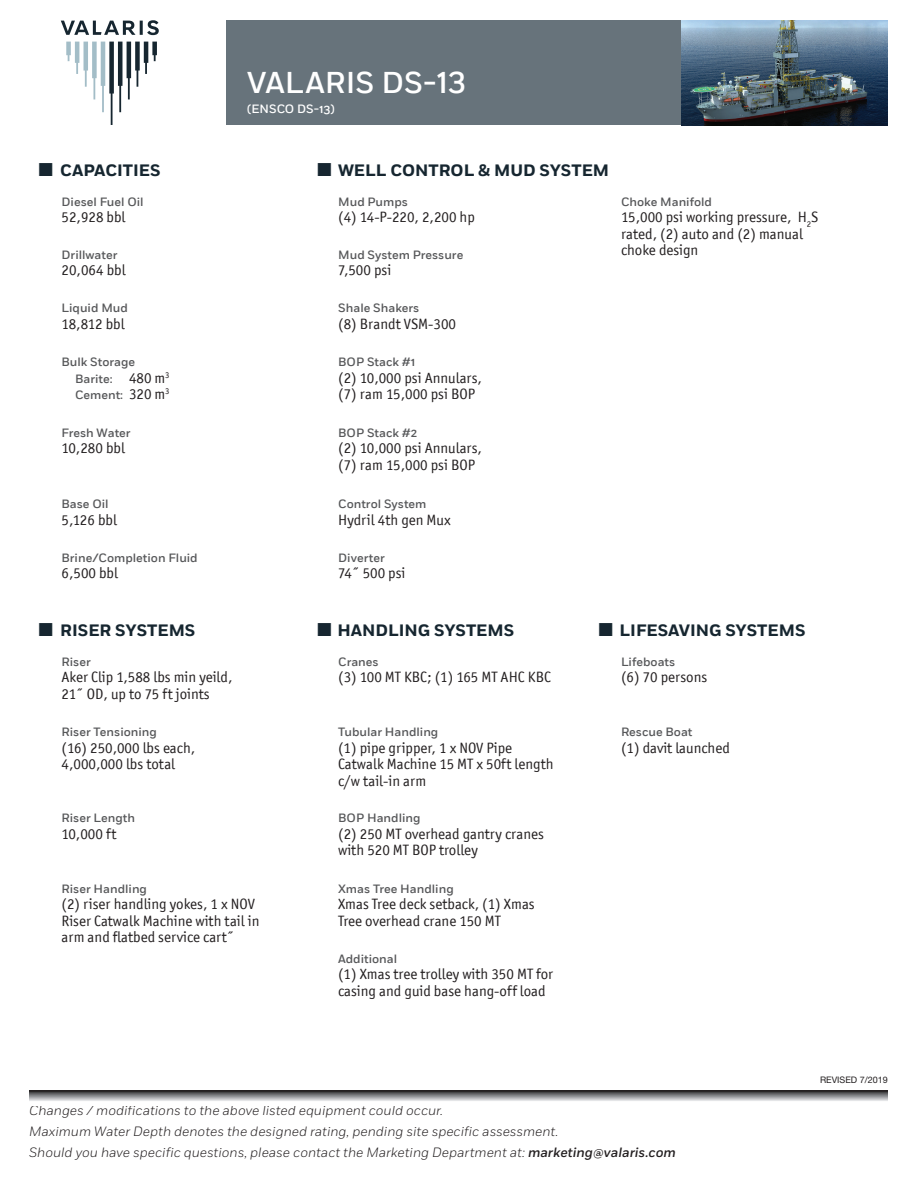
<style>
.page{position:relative;width:918px;height:1188px;background:#fff}
.page>*{position:absolute;margin:0;border:0;box-sizing:border-box;transform-origin:0 0}
.t1{font:500 30px "Fort";color:#fff}
.t2{font:700 16.5px "Fort";color:#162630}
.t3{font:15px/16.5px "Officina San ITC";color:#231f20}
.t4{font:italic 300 13.5px/21px "Fort";color:#231f20}
.t5{font:500 12px/16.5px "Fort";color:#57585a}
.t6{font:500 12px "Fort";color:#fff}
.t7{font:9px "Helvetica Neue LT Std";color:#231f20}
.s1{font-family:"Officina San ITC";font-weight:400;font-size:15px;color:#231f20}
.s2{font-family:"Officina Sans Std";font-weight:400;font-size:15px;color:#231f20}
.s3{font-weight:500}
</style>
<div class="page">
<div style="left:226px;top:20px;width:574px;height:105px;background:#67737b"></div>
<svg style="left:29px;top:1091px;width:859px;height:10px;background:#8a8a8d"></svg>
<svg style="left:61px;top:20px;width:98px;height:105px"></svg>
<img style="left:681px;top:20px;width:207px;height:105px">
<h1 class="t1" style="left:247px;top:64px;width:221px">VALARIS DS-13</h1>
<p class="t6" style="left:247px;top:101px;width:89px">(ENSCO DS-13)</p>
<p class="t2" style="left:60px;top:160px;width:102px">CAPACITIES</p>
<p class="t2" style="left:338px;top:160px;width:273px">WELL CONTROL &amp; MUD SYSTEM</p>
<p class="t5" style="left:62px;top:193px;width:84px">Diesel Fuel Oil</p>
<p class="t3" style="left:62px;top:209px;width:65px">52,928 bbl</p>
<p class="t5" style="left:338px;top:193px;width:71px">Mud Pumps</p>
<p class="t3" style="left:338px;top:209px;width:138px">(4) 14-P-220, 2,200 hp</p>
<p class="t5" style="left:62px;top:247px;width:57px">Drillwater</p>
<p class="t3" style="left:62px;top:262px;width:66px">20,064 bbl</p>
<p class="t5" style="left:338px;top:247px;width:127px">Mud System Pressure</p>
<p class="t3" style="left:338px;top:262px;width:55px">7,500 psi</p>
<p class="t5" style="left:62px;top:300px;width:68px">Liquid Mud</p>
<p class="t3" style="left:62px;top:316px;width:65px">18,812 bbl</p>
<p class="t5" style="left:338px;top:300px;width:83px">Shale Shakers</p>
<p class="t3" style="left:338px;top:316px;width:119px">(8) Brandt VSM-300</p>
<p class="t5" style="left:75px;top:354px;width:96px;text-indent:-14px">Bulk Storage<br>Barite: <span class="s1">480</span> <span class="s2">m</span><sup>3<br></sup>Cement: <span class="s1">320</span> <span class="s2">m</span><sup>3</sup></p>
<p class="t5" style="left:338px;top:354px;width:78px">BOP Stack #1</p>
<p class="t3" style="left:338px;top:370px;width:145px">(2) 10,000 psi Annulars, (7) ram 15,000 psi BOP</p>
<p class="t5" style="left:62px;top:425px;width:71px">Fresh Water</p>
<p class="t3" style="left:62px;top:440px;width:65px">10,280 bbl</p>
<p class="t5" style="left:338px;top:425px;width:80px">BOP Stack #2</p>
<p class="t3" style="left:338px;top:440px;width:145px">(2) 10,000 psi Annulars, (7) ram 15,000 psi BOP</p>
<p class="t5" style="left:62px;top:496px;width:49px">Base Oil</p>
<p class="t3" style="left:62px;top:511px;width:57px">5,126 bbl</p>
<p class="t5" style="left:338px;top:496px;width:90px">Control System</p>
<p class="t3" style="left:338px;top:511px;width:114px">Hydril 4th gen Mux</p>
<p class="t5" style="left:62px;top:550px;width:138px">Brine/Completion Fluid</p>
<p class="t3" style="left:62px;top:565px;width:58px">6,500 bbl</p>
<p class="t5" style="left:338px;top:550px;width:48px">Diverter</p>
<p class="t3" style="left:338px;top:565px;width:69px">74˝ 500 psi</p>
<p class="t5" style="left:621px;top:193px;width:93px">Choke Manifold</p>
<p class="t3" style="left:621px;top:209px;width:199px">15,000 psi working pressure, H<sub>2</sub>S rated, (2) auto and (2) manual choke design</p>
<p class="t2" style="left:60px;top:620px;width:137px">RISER SYSTEMS</p>
<p class="t2" style="left:337px;top:620px;width:178px">HANDLING SYSTEMS</p>
<p class="t2" style="left:620px;top:620px;width:187px">LIFESAVING SYSTEMS</p>
<p class="t5" style="left:62px;top:654px;width:31px">Riser</p>
<p class="t3" style="left:62px;top:669px;width:172px">Aker Clip 1,588 lbs min yeild,<br>21˝ OD, up to 75 ft joints</p>
<p class="t5" style="left:62px;top:724px;width:97px">Riser Tensioning</p>
<p class="t3" style="left:62px;top:739px;width:135px">(16) 250,000 lbs each,<br>4,000,000 lbs total</p>
<p class="t5" style="left:62px;top:810px;width:75px">Riser Length</p>
<p class="t3" style="left:62px;top:826px;width:56px">10,000 ft</p>
<p class="t5" style="left:62px;top:881px;width:87px">Riser Handling</p>
<p class="t3" style="left:62px;top:896px;width:199px">(2) riser handling yokes, 1 x NOV<br>Riser Catwalk Machine with tail in arm and flatbed service cart˝</p>
<p class="t5" style="left:338px;top:654px;width:42px">Cranes</p>
<p class="t3" style="left:338px;top:669px;width:214px">(3) 100 MT KBC; (1) 165 MT AHC KBC</p>
<p class="t5" style="left:338px;top:724px;width:102px">Tubular Handling</p>
<p class="t3" style="left:338px;top:739px;width:217px">(1) pipe gripper, 1 x NOV Pipe<br>Catwalk Machine 15 MT x 50ft length c/w tail-in arm</p>
<p class="t5" style="left:338px;top:810px;width:84px">BOP Handling</p>
<p class="t3" style="left:338px;top:826px;width:207px">(2) 250 MT overhead gantry cranes with 520 MT BOP trolley</p>
<p class="t5" style="left:338px;top:881px;width:117px">Xmas Tree Handling</p>
<p class="t3" style="left:338px;top:896px;width:198px">Xmas Tree deck setback, (1) Xmas<br>Tree overhead crane 150 MT</p>
<p class="t5" style="left:338px;top:951px;width:61px">Additional</p>
<p class="t3" style="left:338px;top:966px;width:217px">(1) Xmas tree trolley with 350 MT for casing and guid base hang-off load</p>
<p class="t5" style="left:621px;top:654px;width:56px">Lifeboats</p>
<p class="t3" style="left:621px;top:669px;width:88px">(6) 70 persons</p>
<p class="t5" style="left:621px;top:724px;width:73px">Rescue Boat</p>
<p class="t3" style="left:621px;top:739px;width:110px">(1) davit launched</p>
<p class="t4" style="left:29px;top:1100px;width:648px">Changes / modifications to the above listed equipment could occur.<br>Maximum Water Depth denotes the designed rating, pending site specific assessment.<br>Should you have specific questions, please contact the Marketing Department at: <span class="s3">marketing@valaris.com</span></p>
<p class="t7" style="left:820px;top:1075px;width:69px">REVISED 7/2019</p>
</div>
